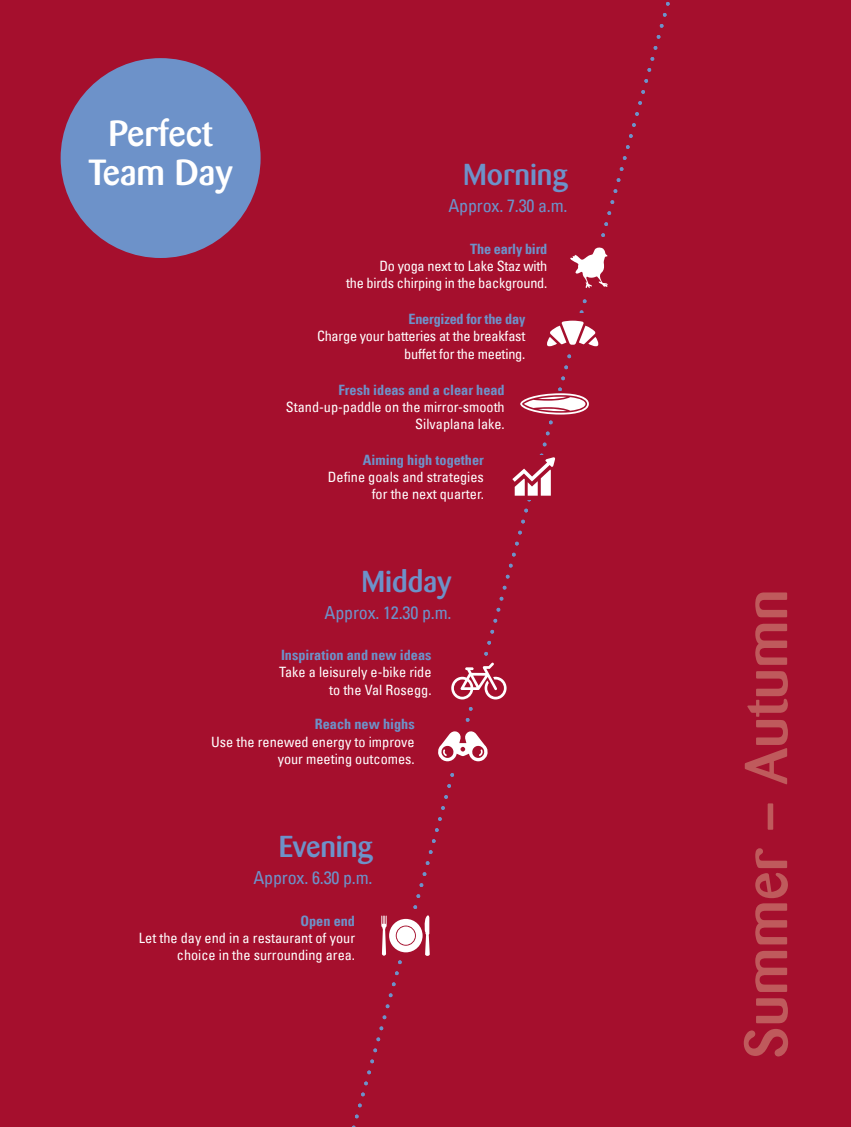
<style>
.page{position:relative;width:851px;height:1127px;background:#fff}
.page>*{position:absolute;margin:0;border:0;box-sizing:border-box;transform-origin:0 0}
.t1{font:500 60px "Barmeno";color:#bf5a5c}
.t2{font:500 36px/39px "Barmeno";color:#fff;text-align:center}
.t3{font:500 30px "Barmeno";color:#6d92c9}
.t4{font:condensed 18px "Univers Com 57";letter-spacing:-.01em;color:#6d92c9}
.t5{font:condensed 14.25px/17.2px "Univers Com 57";color:#fff;text-align:right}
.t6{font:14.25px "Univers Com 67 Bold Cond";color:#6d92c9}
</style>
<div class="page">
<div style="left:0;top:0;width:850px;height:1127px;background:#a50f2d"></div>
<div style="left:61px;top:58px;width:199px;height:200px;background:#6d92c9;border-radius:50%"></div>
<svg style="left:570px;top:247px;width:37px;height:41px"></svg>
<svg style="left:451px;top:663px;width:55px;height:36px"></svg>
<svg style="left:547px;top:321px;width:51px;height:25px"></svg>
<svg style="left:381px;top:915px;width:48px;height:41px"></svg>
<svg style="left:512px;top:457px;width:43px;height:39px"></svg>
<svg style="left:520px;top:393px;width:68px;height:21px"></svg>
<svg style="left:438px;top:731px;width:50px;height:30px"></svg>
<h2 class="t2" style="left:88px;top:114px;width:146px">Perfect<br>Team Day</h2>
<h3 class="t3" style="left:463px;top:157px;width:106px">Morning</h3>
<p class="t4" style="left:448px;top:194px;width:121px">Approx. 7.30 a.m.</p>
<p class="t6" style="left:470px;top:240px;width:79px">The early bird</p>
<p class="t5" style="left:346px;top:257px;width:203px">Do yoga next to Lake Staz with<br>the birds chirping in the background.</p>
<p class="t6" style="left:408px;top:310px;width:118px">Energized for the day</p>
<p class="t5" style="left:317px;top:327px;width:210px">Charge your batteries at the breakfast buffet for the meeting.</p>
<p class="t6" style="left:338px;top:381px;width:168px">Fresh ideas and a clear head</p>
<p class="t5" style="left:286px;top:398px;width:220px">Stand-up-paddle on the mirror-smooth<br>Silvaplana lake.</p>
<p class="t6" style="left:362px;top:451px;width:123px">Aiming high together</p>
<p class="t5" style="left:328px;top:468px;width:157px">Define goals and strategies for the next quarter.</p>
<h3 class="t3" style="left:361px;top:563px;width:91px">Midday</h3>
<p class="t4" style="left:324px;top:601px;width:128px">Approx. 12.30 p.m.</p>
<p class="t6" style="left:281px;top:646px;width:152px">Inspiration and new ideas</p>
<p class="t5" style="left:279px;top:663px;width:154px">Take a leisurely e-bike ride to the Val Rosegg.</p>
<p class="t6" style="left:315px;top:715px;width:101px">Reach new highs</p>
<p class="t5" style="left:211px;top:733px;width:205px">Use the renewed energy to improve your meeting outcomes.</p>
<h3 class="t3" style="left:279px;top:828px;width:95px">Evening</h3>
<p class="t4" style="left:253px;top:866px;width:121px">Approx. 6.30 p.m.</p>
<p class="t6" style="left:300px;top:912px;width:56px">Open end</p>
<p class="t5" style="left:139px;top:929px;width:218px">Let the day end in a restaurant of your choice in the surrounding area.</p>
<h1 class="t1" style="left:730px;top:1059px;width:471px;rotate:-90deg">Summer – Autumn</h1>
</div>
